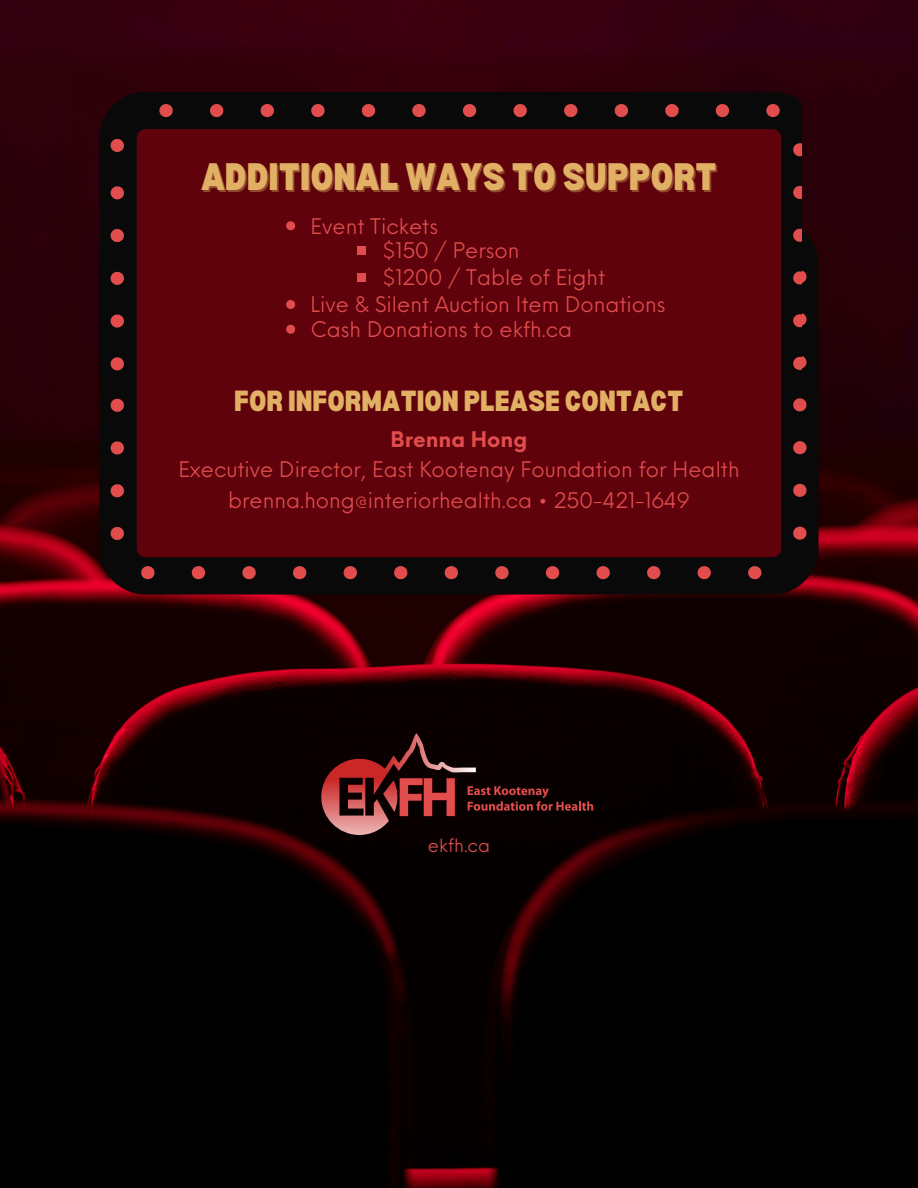
<style>
.page{position:relative;width:918px;height:1188px;background:#fff}
.page>*{position:absolute;margin:0;border:0;box-sizing:border-box;transform-origin:0 0}
.t1{font:900 semi-condensed 37.5px "Bernoru";color:#e1b064}
.t2{font:900 semi-condensed 28.5px "Bernoru";color:#e1b064}
.t3{font:21px/30.3px "Neue Einstellung";color:#e14d4d;text-align:center}
.t4{font:18px "Neue Einstellung";color:#e14d4d}
.s1{font-weight:700}
</style>
<div class="page">
<img style="left:0;top:0;width:918px;height:1188px">
<svg style="left:99px;top:219px;width:719px;height:375px;background:#49030b"></svg>
<svg style="left:748px;top:566px;width:13px;height:13px"></svg>
<svg style="left:698px;top:566px;width:13px;height:13px"></svg>
<svg style="left:647px;top:566px;width:13px;height:13px"></svg>
<svg style="left:596px;top:566px;width:14px;height:13px"></svg>
<svg style="left:546px;top:566px;width:13px;height:13px"></svg>
<svg style="left:495px;top:566px;width:14px;height:13px"></svg>
<svg style="left:445px;top:566px;width:13px;height:13px"></svg>
<svg style="left:394px;top:566px;width:13px;height:13px"></svg>
<svg style="left:344px;top:566px;width:13px;height:13px"></svg>
<svg style="left:293px;top:566px;width:13px;height:13px"></svg>
<svg style="left:242px;top:566px;width:14px;height:13px"></svg>
<svg style="left:192px;top:566px;width:13px;height:13px"></svg>
<svg style="left:141px;top:566px;width:14px;height:13px"></svg>
<svg style="left:111px;top:527px;width:13px;height:13px"></svg>
<svg style="left:111px;top:484px;width:13px;height:13px"></svg>
<svg style="left:111px;top:441px;width:13px;height:13px"></svg>
<svg style="left:793px;top:398px;width:14px;height:13px"></svg>
<svg style="left:111px;top:399px;width:13px;height:13px"></svg>
<svg style="left:793px;top:441px;width:14px;height:13px"></svg>
<svg style="left:793px;top:484px;width:14px;height:13px"></svg>
<svg style="left:793px;top:527px;width:14px;height:13px"></svg>
<svg style="left:99px;top:92px;width:702px;height:299px;background:#4f030b"></svg>
<svg style="left:159px;top:104px;width:14px;height:13px"></svg>
<svg style="left:210px;top:104px;width:13px;height:13px"></svg>
<svg style="left:261px;top:104px;width:13px;height:13px"></svg>
<svg style="left:311px;top:104px;width:14px;height:13px"></svg>
<svg style="left:362px;top:104px;width:13px;height:13px"></svg>
<svg style="left:412px;top:104px;width:14px;height:13px"></svg>
<svg style="left:463px;top:104px;width:13px;height:13px"></svg>
<svg style="left:513px;top:104px;width:14px;height:13px"></svg>
<svg style="left:564px;top:104px;width:13px;height:13px"></svg>
<svg style="left:615px;top:104px;width:13px;height:13px"></svg>
<svg style="left:665px;top:104px;width:14px;height:13px"></svg>
<svg style="left:716px;top:104px;width:13px;height:13px"></svg>
<svg style="left:766px;top:104px;width:14px;height:13px"></svg>
<svg style="left:793px;top:143px;width:8px;height:13px"></svg>
<svg style="left:793px;top:186px;width:8px;height:13px"></svg>
<svg style="left:111px;top:356px;width:13px;height:14px"></svg>
<svg style="left:793px;top:229px;width:8px;height:13px"></svg>
<svg style="left:111px;top:313px;width:13px;height:15px"></svg>
<svg style="left:793px;top:270px;width:14px;height:14px"></svg>
<svg style="left:111px;top:266px;width:13px;height:19px"></svg>
<svg style="left:793px;top:313px;width:14px;height:14px"></svg>
<svg style="left:111px;top:229px;width:13px;height:13px"></svg>
<svg style="left:793px;top:356px;width:14px;height:14px"></svg>
<svg style="left:111px;top:186px;width:13px;height:13px"></svg>
<svg style="left:111px;top:139px;width:13px;height:13px"></svg>
<svg style="left:286px;top:221px;width:9px;height:9px"></svg>
<div style="left:357px;top:246px;width:9px;height:9px;background:#e14d4d"></div>
<div style="left:357px;top:273px;width:9px;height:9px;background:#e14d4d"></div>
<svg style="left:286px;top:300px;width:9px;height:9px"></svg>
<svg style="left:286px;top:325px;width:9px;height:9px"></svg>
<svg style="left:321px;top:733px;width:272px;height:102px;background:#351212"></svg>
<h1 class="t1" style="left:201px;top:155px;width:517px">ADDITIONAL WAYS TO SUPPORT</h1>
<h3 class="t3" style="left:311px;top:209px;width:129px">Event Tickets</h3>
<h3 class="t3" style="left:382px;top:233px;width:139px">$150 / Person</h3>
<h3 class="t3" style="left:382px;top:260px;width:225px">$1200 / Table of Eight</h3>
<h3 class="t3" style="left:311px;top:287px;width:356px">Live &amp; Silent Auction Item Donations</h3>
<h3 class="t3" style="left:311px;top:312px;width:263px">Cash Donations to ekfh.ca</h3>
<p class="t2" style="left:234px;top:385px;width:451px">FOR INFORMATION PLEASE CONTACT</p>
<p class="t3" style="left:178px;top:422px;width:563px"><span class="s1">Brenna Hong<br></span>Executive Director, East Kootenay Foundation for Health brenna.hong@interiorhealth.ca • 250-421-1649</p>
<h2 class="t4" style="left:428px;top:830px;width:64px">ekfh.ca</h2>
</div>
